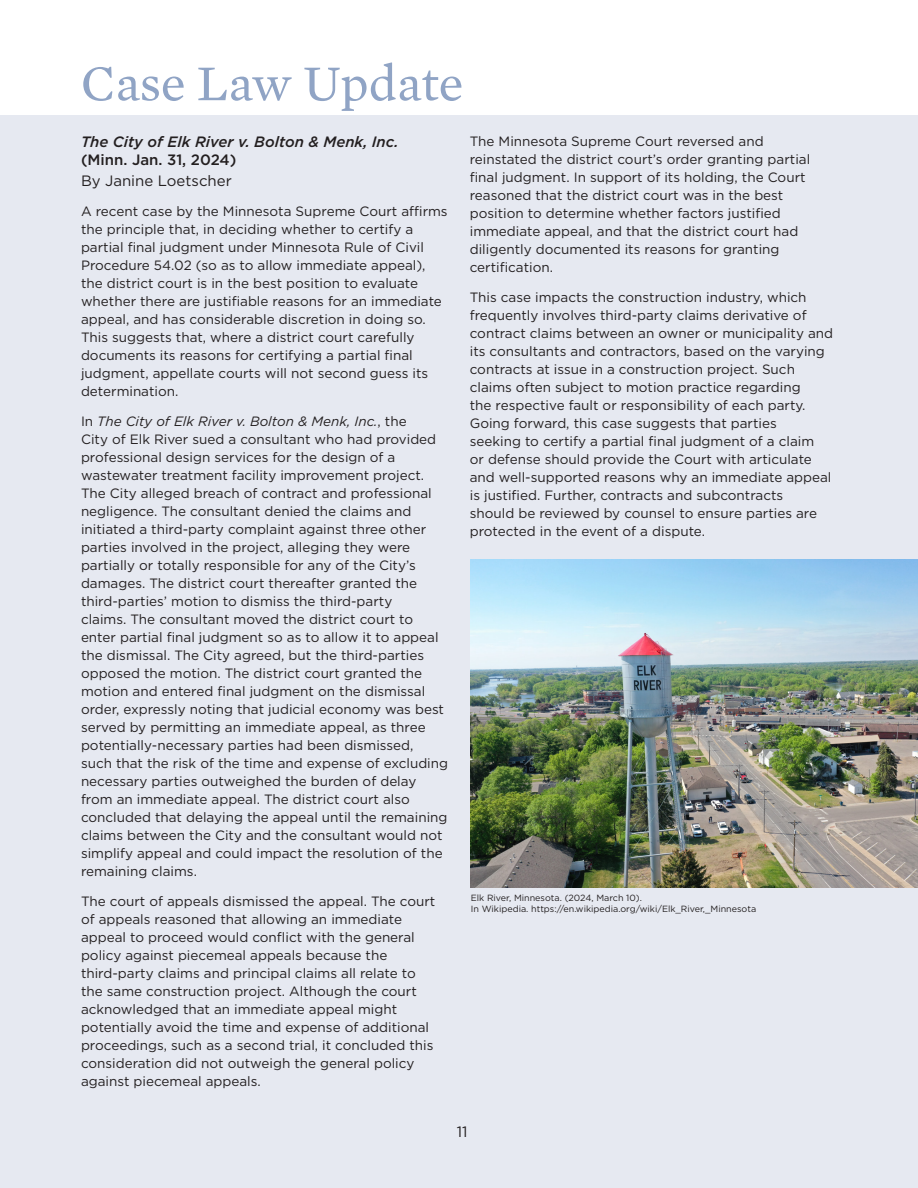
<style>
.page{position:relative;width:918px;height:1188px;background:#fff}
.page>*{position:absolute;margin:0;border:0;box-sizing:border-box;transform-origin:0 0}
.t1{font:51px "Mercury Text G2";color:#90a4c5}
.t2{font:italic 500 15px/18px "Gotham";color:#231f20}
.t3{font:15px "Gotham";color:#231f20}
.t4{font:13.5px/18px "Gotham";color:#231f20}
.t5{font:9px/10.8px "Gotham";color:#231f20}
.s1{font-style:normal}
.s2{font-style:italic}
</style>
<div class="page">
<div style="left:0;top:116px;width:918px;height:1072px;background:#e6e9f1"></div>
<img style="left:471px;top:559px;width:447px;height:328px">
<p class="t1" style="left:81px;top:46px;width:384px">Case Law Update</p>
<p class="t2" style="left:81px;top:133px;width:319px">The City of Elk River v. Bolton &amp; Menk, Inc. <span class="s1">(Minn. Jan. 31, 2024)</span></p>
<p class="t3" style="left:81px;top:171px;width:152px">By Janine Loetscher</p>
<p class="t4" style="left:81px;top:202px;width:368px">A recent case by the Minnesota Supreme Court affirms the principle that, in deciding whether to certify a partial final judgment under Minnesota Rule of Civil Procedure 54.02 (so as to allow immediate appeal), the district court is in the best position to evaluate whether there are justifiable reasons for an immediate appeal, and has considerable discretion in doing so.<br>This suggests that, where a district court carefully documents its reasons for certifying a partial final judgment, appellate courts will not second guess its determination.</p>
<p class="t4" style="left:81px;top:412px;width:369px">In <span class="s2">The City of Elk River v. Bolton &amp; Menk, Inc.</span>, the<br>City of Elk River sued a consultant who had provided professional design services for the design of a wastewater treatment facility improvement project.<br>The City alleged breach of contract and professional negligence. The consultant denied the claims and initiated a third-party complaint against three other parties involved in the project, alleging they were partially or totally responsible for any of the City’s damages. The district court thereafter granted the third-parties’ motion to dismiss the third-party<br>claims. The consultant moved the district court to enter partial final judgment so as to allow it to appeal the dismissal. The City agreed, but the third-parties opposed the motion. The district court granted the motion and entered final judgment on the dismissal order, expressly noting that judicial economy was best served by permitting an immediate appeal, as three potentially-necessary parties had been dismissed,<br>such that the risk of the time and expense of excluding necessary parties outweighed the burden of delay from an immediate appeal. The district court also concluded that delaying the appeal until the remaining claims between the City and the consultant would not simplify appeal and could impact the resolution of the remaining claims.</p>
<p class="t4" style="left:81px;top:892px;width:356px">The court of appeals dismissed the appeal. The court of appeals reasoned that allowing an immediate appeal to proceed would conflict with the general policy against piecemeal appeals because the third-party claims and principal claims all relate to the same construction project. Although the court acknowledged that an immediate appeal might potentially avoid the time and expense of additional proceedings, such as a second trial, it concluded this consideration did not outweigh the general policy against piecemeal appeals.</p>
<p class="t4" style="left:470px;top:132px;width:342px">The Minnesota Supreme Court reversed and reinstated the district court’s order granting partial final judgment. In support of its holding, the Court reasoned that the district court was in the best position to determine whether factors justified immediate appeal, and that the district court had diligently documented its reasons for granting certification.</p>
<p class="t4" style="left:470px;top:288px;width:365px">This case impacts the construction industry, which frequently involves third-party claims derivative of contract claims between an owner or municipality and its consultants and contractors, based on the varying contracts at issue in a construction project. Such claims often subject to motion practice regarding<br>the respective fault or responsibility of each party.<br>Going forward, this case suggests that parties<br>seeking to certify a partial final judgment of a claim<br>or defense should provide the Court with articulate and well-supported reasons why an immediate appeal is justified. Further, contracts and subcontracts<br>should be reviewed by counsel to ensure parties are protected in the event of a dispute.</p>
<p class="t5" style="left:471px;top:892px;width:287px">Elk River, Minnesota. (2024, March 10).<br>In Wikipedia. https://en.wikipedia.org/wiki/Elk_River,_Minnesota</p>
<p class="t3" style="left:457px;top:1122px;width:12px">11</p>
</div>
